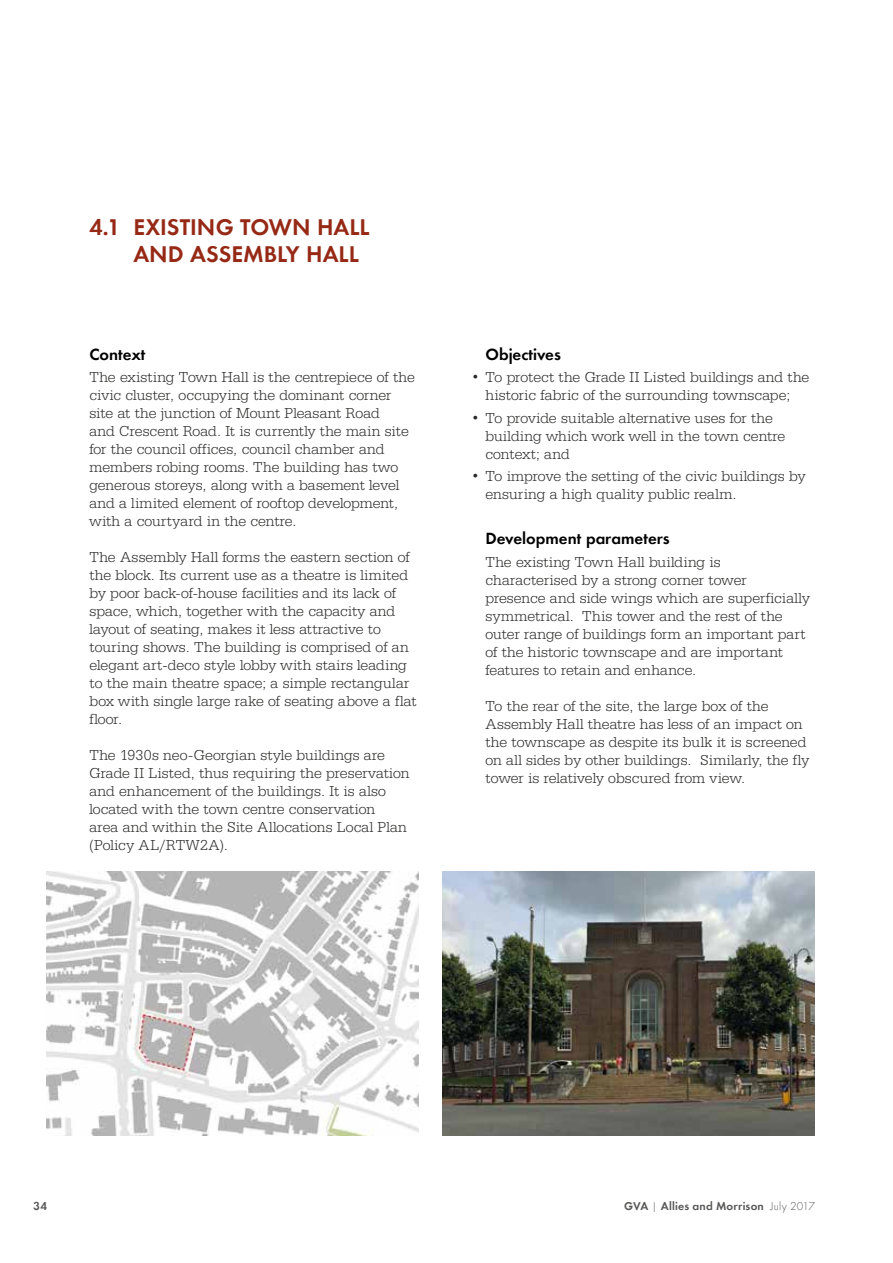
<style>
.page{position:relative;width:893px;height:1263px;background:#fff}
.page>*{position:absolute;margin:0;border:0;box-sizing:border-box;transform-origin:0 0}
.t1{font:700 21px/27px "Allies Morrison Futura ND";color:#962915}
.t2{font:15px/18px "Allies Morrison Serifa ND";letter-spacing:-.005em;color:#282827}
.t3{font:700 15px "Allies Morrison Futura ND";color:#000}
.t4{font:700 10.5px "Allies Morrison Futura ND";letter-spacing:.02em;color:#575756}
.s1{font-family:"Arial"}
.s2{font-weight:400}
</style>
<div class="page">
<img style="left:47px;top:871px;width:372px;height:264px">
<img style="left:443px;top:871px;width:372px;height:264px">
<h1 class="t1" style="left:133px;top:214px;width:238px;text-indent:-44px">4.1 EXISTING TOWN HALL<br>AND ASSEMBLY HALL</h1>
<p class="t3" style="left:89px;top:344px;width:58px">Context</p>
<p class="t2" style="left:89px;top:368px;width:327px">The existing Town Hall is the centrepiece of the civic cluster, occupying the dominant corner site at the junction of Mount Pleasant Road<br>and Crescent Road. It is currently the main site for the council offices, council chamber and members robing rooms. The building has two generous storeys, along with a basement level and a limited element of rooftop development, with a courtyard in the centre.</p>
<p class="t2" style="left:89px;top:548px;width:329px">The Assembly Hall forms the eastern section of the block. Its current use as a theatre is limited by poor back-of-house facilities and its lack of space, which, together with the capacity and layout of seating, makes it less attractive to touring shows. The building is comprised of an elegant art-deco style lobby with stairs leading to the main theatre space; a simple rectangular box with single large rake of seating above a flat floor.</p>
<p class="t2" style="left:89px;top:746px;width:322px">The 1930s neo-Georgian style buildings are Grade II Listed, thus requiring the preservation and enhancement of the buildings. It is also located with the town centre conservation<br>area and within the Site Allocations Local Plan (Policy AL/RTW2A).</p>
<p class="t3" style="left:485px;top:344px;width:77px">Objectives</p>
<p class="t2" style="left:473px;top:368px;width:338px;text-align:center"><span class="s1">•</span> To protect the Grade II Listed buildings and the historic fabric of the surrounding townscape;</p>
<p class="t2" style="left:485px;top:408px;width:301px;text-indent:-13px"><span class="s1">•</span> To provide suitable alternative uses for the building which work well in the town centre context; and</p>
<p class="t2" style="left:485px;top:467px;width:322px;text-indent:-13px"><span class="s1">•</span> To improve the setting of the civic buildings by ensuring a high quality public realm.</p>
<p class="t3" style="left:485px;top:529px;width:186px">Development parameters</p>
<p class="t2" style="left:485px;top:552px;width:326px">The existing Town Hall building is characterised by a strong corner tower presence and side wings which are superficially symmetrical. This tower and the rest of the outer range of buildings form an important part of the historic townscape and are important features to retain and enhance.</p>
<p class="t2" style="left:485px;top:696px;width:325px">To the rear of the site, the large box of the Assembly Hall theatre has less of an impact on the townscape as despite its bulk it is screened on all sides by other buildings. Similarly, the fly tower is relatively obscured from view.</p>
<p class="t4" style="left:34px;top:1199px;width:15px">34</p>
<p class="t4" style="left:624px;top:1199px;width:192px">GVA <span class="s2">|</span> Allies and Morrison <span class="s2">July 2017</span></p>
</div>
